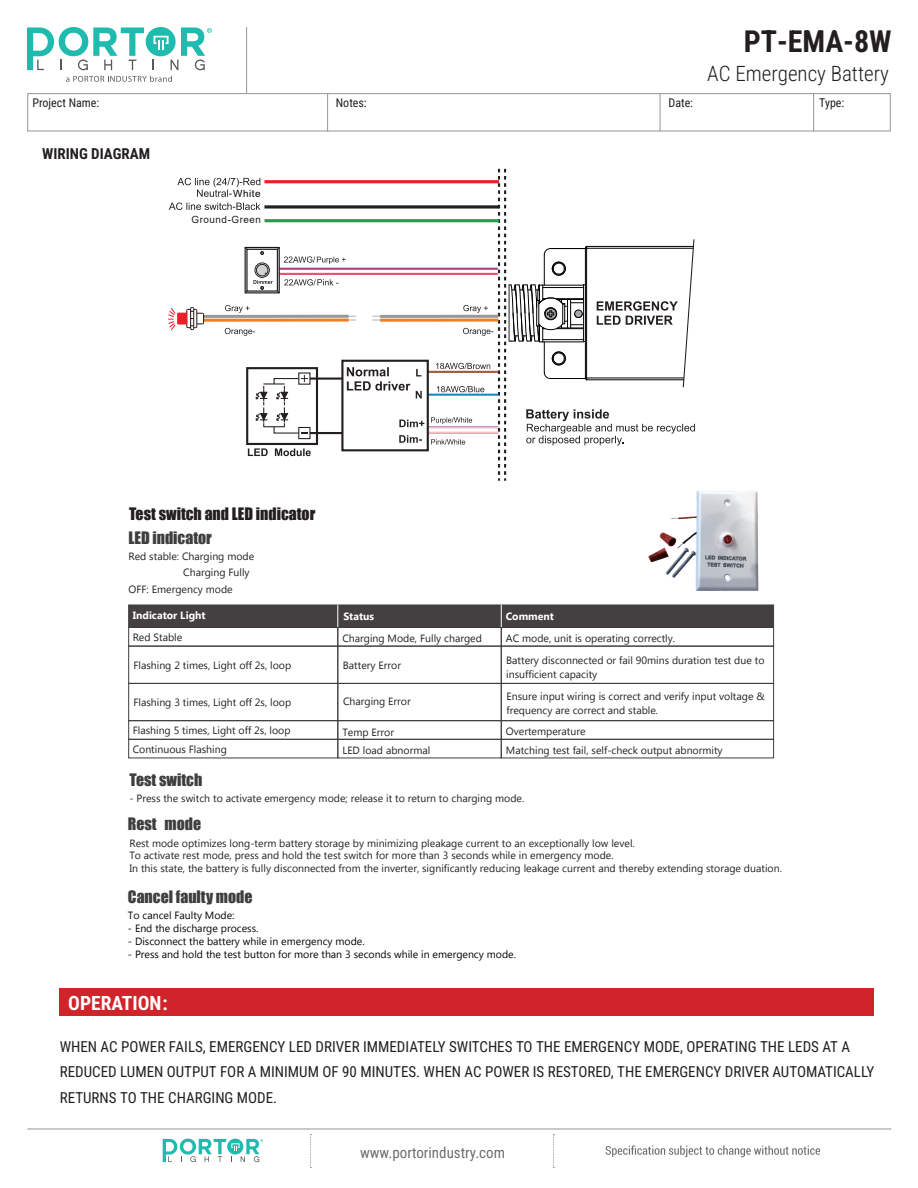
<style>
.page{position:relative;width:918px;height:1188px;background:#fff}
.page>*{position:absolute;margin:0;border:0;box-sizing:border-box;transform-origin:0 0}
.t1{font:700 30px "Roboto Condensed";color:#231f20}
.t2{font:300 21px "Roboto Condensed";color:#231f20}
.t3{font:700 19.5px "Roboto Condensed";color:#fff}
.t4{font:15.75px "Impact";color:#3e3e3f}
.t5{font:15.75px "Impact";color:#231f20}
.t6{font:15px/25.5px "Roboto Condensed";color:#231f20}
.t7{font:15px "Roboto Condensed";color:#6c6d70}
.t8{font:700 15px "Roboto Condensed";color:#231f20}
.t9{font:12px "Roboto Condensed";color:#231f20}
.t10{font:10.5px/18.6px "Microsoft New Tai Lue";color:#231f20}
.t11{font:10.5px "Microsoft New Tai Lue";color:#030303}
.t12{font:700 10.5px "Microsoft New Tai Lue";color:#fff}
.t13{font:9.9px "Arial";letter-spacing:.055em;color:#231f20}
.t14{font:9.9px "Arial";letter-spacing:.055em;color:#030303}
</style>
<div class="page">
<div style="left:146px;top:27px;width:30px;height:29px;background:#20bbaf;border-radius:50%"></div>
<svg style="left:153px;top:27px;width:59px;height:43px"></svg>
<svg style="left:27px;top:27px;width:117px;height:43px"></svg>
<svg style="left:66px;top:76px;width:106px;height:6px"></svg>
<svg style="left:163px;top:1139px;width:100px;height:23px"></svg>
<div style="left:27px;top:93px;width:864px;height:38px;border:1px solid #939598"></div>
<svg style="left:606px;top:1145px;width:214px;height:12px"></svg>
<hr style="left:246px;top:27px;width:1px;height:66px;background:#939598">
<svg style="left:310px;top:1134px;width:1px;height:34px"></svg>
<svg style="left:553px;top:1134px;width:1px;height:34px"></svg>
<hr style="left:27px;top:1129px;width:864px;height:1px;background:#939598">
<hr style="left:813px;top:93px;width:1px;height:38px;background:#939598">
<hr style="left:660px;top:93px;width:1px;height:38px;background:#939598">
<hr style="left:327px;top:93px;width:1px;height:38px;background:#939598">
<div style="left:59px;top:988px;width:815px;height:28px;background:#d1232a"></div>
<hr style="left:279px;top:268px;width:219px;height:2px;background:#a94186">
<hr style="left:428px;top:371px;width:70px;height:2px;background:#a1593f">
<hr style="left:310px;top:378px;width:32px;height:2px;background:#231f20">
<hr style="left:279px;top:273px;width:219px;height:2px;background:#ef4f6d">
<hr style="left:428px;top:394px;width:70px;height:2px;background:#1889cb">
<hr style="left:310px;top:432px;width:32px;height:2px;background:#231f20">
<div style="left:246px;top:367px;width:72px;height:78px;border:2px solid #231f20"></div>
<svg style="left:416px;top:369px;width:5px;height:7px"></svg>
<svg style="left:416px;top:391px;width:6px;height:7px"></svg>
<svg style="left:399px;top:420px;width:25px;height:7px"></svg>
<svg style="left:399px;top:435px;width:23px;height:8px"></svg>
<div style="left:298px;top:427px;width:12px;height:12px;border:1px solid #231f20"></div>
<svg style="left:248px;top:448px;width:63px;height:8px"></svg>
<svg style="left:255px;top:375px;width:53px;height:59px"></svg>
<hr style="left:264px;top:219px;width:235px;height:3px;background:#209f4e">
<svg style="left:264px;top:205px;width:167px;height:4px"></svg>
<hr style="left:264px;top:180px;width:235px;height:3px;background:#ee1d23">
<svg style="left:245px;top:247px;width:34px;height:25px"></svg>
<div style="left:247px;top:249px;width:31px;height:42px;background:#fff;border:1px solid #030303"></div>
<svg style="left:261px;top:251px;width:3px;height:4px"></svg>
<div style="left:255px;top:263px;width:15px;height:15px;border:1px solid #231f20;border-radius:50%"></div>
<div style="left:256px;top:264px;width:12px;height:12px;background:#d1d2d4;border-radius:50%"></div>
<div style="left:256px;top:264px;width:12px;height:12px;border:1px solid #231f20;border-radius:50%"></div>
<svg style="left:347px;top:367px;width:63px;height:24px"></svg>
<svg style="left:284px;top:256px;width:62px;height:8px"></svg>
<svg style="left:245px;top:272px;width:94px;height:22px"></svg>
<svg style="left:431px;top:169px;width:264px;height:312px"></svg>
<hr style="left:203px;top:315px;width:146px;height:3px;background:#97989b">
<svg style="left:348px;top:316px;width:8px;height:5px"></svg>
<hr style="left:203px;top:319px;width:146px;height:3px;background:#f27e22">
<svg style="left:168px;top:307px;width:36px;height:23px"></svg>
<hr style="left:380px;top:315px;width:118px;height:3px;background:#97989b">
<hr style="left:380px;top:319px;width:118px;height:3px;background:#f27e22">
<svg style="left:225px;top:328px;width:30px;height:8px"></svg>
<svg style="left:225px;top:305px;width:25px;height:8px"></svg>
<svg style="left:372px;top:316px;width:8px;height:5px"></svg>
<hr style="left:428px;top:426px;width:70px;height:1px;background:#a94186">
<hr style="left:428px;top:427px;width:70px;height:1px;background:#fff">
<hr style="left:428px;top:432px;width:70px;height:1px;background:#ef4f6d">
<hr style="left:428px;top:433px;width:70px;height:1px;background:#fff">
<div style="left:341px;top:360px;width:88px;height:91px;border:2px solid #231f20"></div>
<svg style="left:169px;top:203px;width:91px;height:7px"></svg>
<svg style="left:177px;top:178px;width:83px;height:19px"></svg>
<div style="left:129px;top:605px;width:209px;height:23px;background:#444041"></div>
<div style="left:338px;top:605px;width:163px;height:23px;background:#444041"></div>
<div style="left:501px;top:605px;width:273px;height:23px;background:#444041"></div>
<svg style="left:338px;top:604px;width:1px;height:23px"></svg>
<svg style="left:501px;top:604px;width:1px;height:23px"></svg>
<div style="left:129px;top:627px;width:209px;height:19px;border:1px solid #3e3e3f"></div>
<div style="left:129px;top:739px;width:209px;height:19px;border:1px solid #3e3e3f"></div>
<div style="left:129px;top:646px;width:209px;height:38px;border:1px solid #3e3e3f"></div>
<div style="left:129px;top:683px;width:209px;height:38px;border:1px solid #3e3e3f"></div>
<div style="left:338px;top:627px;width:163px;height:19px;border:1px solid #3e3e3f"></div>
<div style="left:338px;top:739px;width:163px;height:19px;border:1px solid #3e3e3f"></div>
<div style="left:338px;top:646px;width:163px;height:38px;border:1px solid #3e3e3f"></div>
<div style="left:338px;top:683px;width:163px;height:38px;border:1px solid #3e3e3f"></div>
<div style="left:501px;top:627px;width:273px;height:19px;border:1px solid #3e3e3f"></div>
<div style="left:501px;top:739px;width:273px;height:19px;border:1px solid #3e3e3f"></div>
<div style="left:501px;top:646px;width:273px;height:38px;border:1px solid #3e3e3f"></div>
<div style="left:501px;top:683px;width:273px;height:38px;border:1px solid #3e3e3f"></div>
<img style="left:641px;top:491px;width:134px;height:115px">
<h1 class="t1" style="left:744px;top:20px;width:149px">PT-EMA-8W</h1>
<h2 class="t2" style="left:707px;top:59px;width:183px">AC Emergency Battery</h2>
<p class="t9" style="left:32px;top:95px;width:69px">Project Name:</p>
<p class="t9" style="left:819px;top:95px;width:27px">Type:</p>
<p class="t9" style="left:336px;top:95px;width:32px">Notes:</p>
<p class="t9" style="left:669px;top:95px;width:26px">Date:</p>
<h3 class="t8" style="left:42px;top:143px;width:109px">WIRING DIAGRAM</h3>
<p class="t14" style="left:233px;top:186px;width:29px">White</p>
<p class="t13" style="left:191px;top:213px;width:71px">Ground-Green</p>
<h3 class="t5" style="left:129px;top:501px;width:188px">Test switch and LED indicator</h3>
<h3 class="t4" style="left:128px;top:525px;width:85px">LED indicator</h3>
<p class="t10" style="left:128px;top:547px;width:127px">Red stable: Charging mode</p>
<p class="t10" style="left:183px;top:564px;width:68px">Charging Fully</p>
<p class="t10" style="left:128px;top:580px;width:106px">OFF: Emergency mode</p>
<p class="t12" style="left:133px;top:609px;width:74px">Indicator Light</p>
<p class="t10" style="left:133px;top:629px;width:51px">Red Stable</p>
<p class="t12" style="left:343px;top:610px;width:32px">Status</p>
<p class="t12" style="left:506px;top:610px;width:50px">Comment</p>
<p class="t10" style="left:342px;top:630px;width:141px">Charging Mode, Fully charged</p>
<p class="t10" style="left:506px;top:630px;width:171px">AC mode, unit is operating correctly.</p>
<p class="t10" style="left:133px;top:657px;width:159px">Flashing 2 times, Light off 2s, loop</p>
<p class="t10" style="left:343px;top:657px;width:60px">Battery Error</p>
<p class="t10" style="left:506px;top:654px;width:260px;line-height:13.8px">Battery disconnected or fail 90mins duration test due to insufficient capacity</p>
<p class="t10" style="left:133px;top:694px;width:159px">Flashing 3 times, Light off 2s, loop</p>
<p class="t10" style="left:343px;top:693px;width:69px">Charging Error</p>
<p class="t10" style="left:506px;top:690px;width:260px;line-height:13.8px">Ensure input wiring is correct and verify input voltage &amp; frequency are correct and stable.</p>
<p class="t10" style="left:133px;top:722px;width:159px">Flashing 5 times, Light off 2s, loop<br>Continuous Flashing</p>
<p class="t10" style="left:342px;top:723px;width:89px">Temp Error<br>LED load abnormal</p>
<p class="t10" style="left:506px;top:723px;width:218px">Overtemperature<br>Matching test fail, self-check output abnormity</p>
<h3 class="t4" style="left:129px;top:767px;width:74px">Test switch</h3>
<p class="t10" style="left:129px;top:790px;width:396px">- Press the switch to activate emergency mode; release it to return to charging mode.</p>
<p class="t10" style="left:129px;top:838px;width:654px;line-height:12.6px">Rest mode optimizes long-term battery storage by minimizing pleakage current to an exceptionally low level.<br>To activate rest mode, press and hold the test switch for more than 3 seconds while in emergency mode.<br>In this state, the battery is fully disconnected from the inverter, significantly reducing leakage current and thereby extending storage duation.</p>
<h3 class="t4" style="left:128px;top:812px;width:75px">Rest mode</h3>
<h3 class="t4" style="left:128px;top:884px;width:126px">Cancel faulty mode</h3>
<p class="t11" style="left:128px;top:909px;width:108px">To cancel Faulty Mode:</p>
<p class="t11" style="left:128px;top:922px;width:132px">- End the discharge process.</p>
<p class="t11" style="left:128px;top:935px;width:238px">- Disconnect the battery while in emergency mode.</p>
<p class="t11" style="left:128px;top:949px;width:390px">- Press and hold the test button for more than 3 seconds while in emergency mode.</p>
<h3 class="t3" style="left:68px;top:989px;width:101px">OPERATION:</h3>
<p class="t6" style="left:60px;top:1033px;width:816px">WHEN AC POWER FAILS, EMERGENCY LED DRIVER IMMEDIATELY SWITCHES TO THE EMERGENCY MODE, OPERATING THE LEDS AT A<br>REDUCED LUMEN OUTPUT FOR A MINIMUM OF 90 MINUTES. WHEN AC POWER IS RESTORED, THE EMERGENCY DRIVER AUTOMATICALLY<br>RETURNS TO THE CHARGING MODE.</p>
<h3 class="t7" style="left:360px;top:1142px;width:146px">www.portorindustry.com</h3>
</div>
